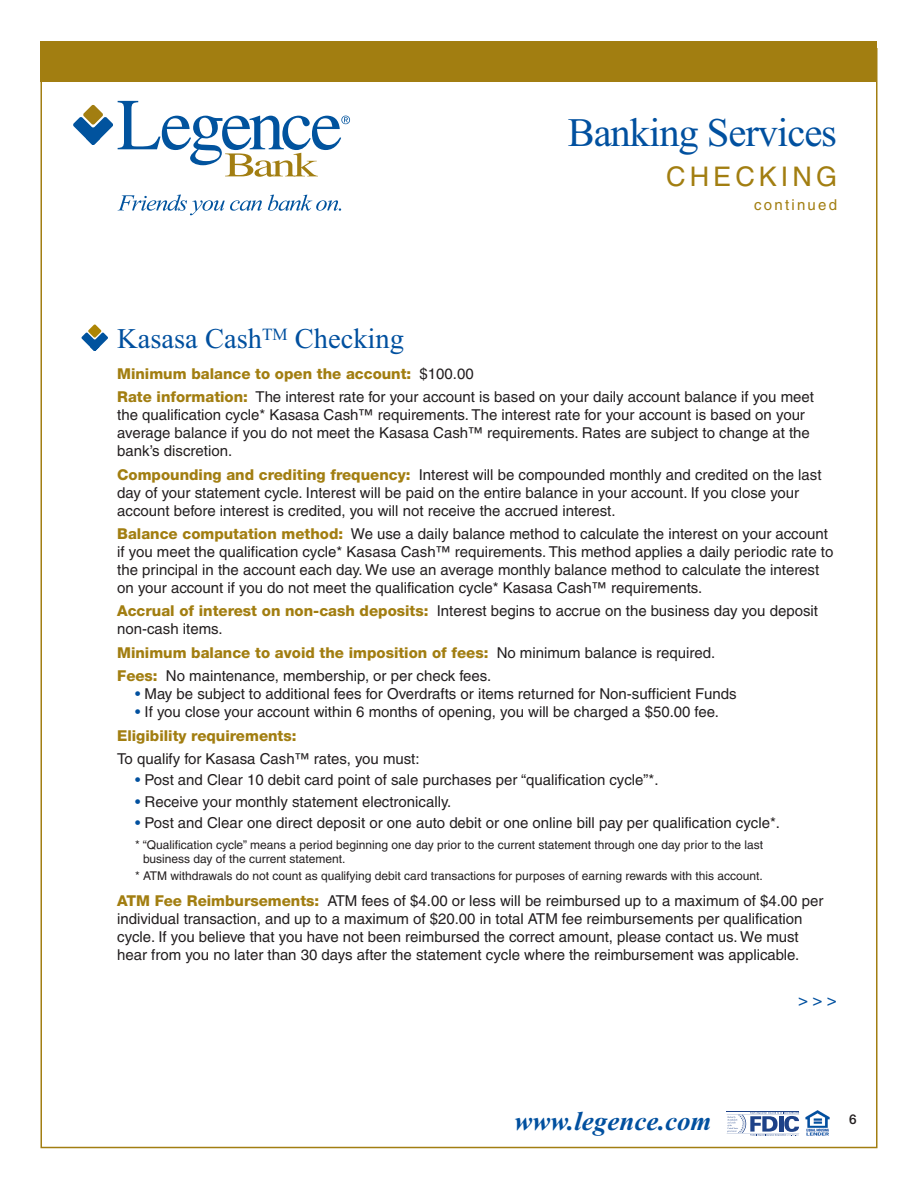
<style>
.page{position:relative;width:918px;height:1188px;background:#fff}
.page>*{position:absolute;margin:0;border:0;box-sizing:border-box;transform-origin:0 0}
.t1{font:40.5px "Times New Roman";letter-spacing:-.025em;color:#01509f}
.t2{font:28.5px "Times New Roman";color:#01509f}
.t3{font:italic 700 27px "Times New Roman";color:#01509f}
.t4{font:27px "Helvetica";letter-spacing:.15em;color:#a27e11}
.t5{font:17.25px "Helvetica";color:#01509f}
.t6{font:15px/18px "Helvetica";color:#231f20}
.t7{font:800 15px "Helvetica Neue";color:#a27e11}
.t8{font:15px "Helvetica";letter-spacing:.15em;color:#a27e11}
.t9{font:500 13.5px "Helvetica Neue";color:#231f20}
.t10{font:12px/14.4px "Helvetica";color:#231f20}
.s1{font-family:"Helvetica";font-weight:400;color:#231f20}
.s2{font-family:"Helvetica Neue";font-weight:800;color:#a27e11}
.s3{color:#01509f}
</style>
<div class="page">
<img style="left:805px;top:1110px;width:25px;height:26px">
<hr style="left:727px;top:1111px;width:72px;height:1px;background:#1e4288">
<svg style="left:727px;top:1112px;width:72px;height:24px"></svg>
<svg style="left:118px;top:194px;width:144px;height:21px"></svg>
<svg style="left:268px;top:195px;width:73px;height:16px"></svg>
<svg style="left:73px;top:101px;width:277px;height:76px"></svg>
<div style="left:40px;top:41px;width:837px;height:41px;background:#a27e11"></div>
<svg style="left:82px;top:325px;width:26px;height:26px"></svg>
<h1 class="t1" style="left:568px;top:118px;width:271px">Banking Services</h1>
<h3 class="t4" style="left:666px;top:167px;width:172px">CHECKING</h3>
<p class="t8" style="left:754px;top:199px;width:84px">continued</p>
<h2 class="t2" style="left:117px;top:328px;width:288px">Kasasa Cash<sup>TM</sup> Checking</h2>
<p class="t7" style="left:117px;top:368px;width:358px">Minimum balance to open the account: <span class="s1">$100.00</span></p>
<p class="t6" style="left:117px;top:389px;width:698px"><span class="s2">Rate information:</span> The interest rate for your account is based on your daily account balance if you meet the qualification cycle* Kasasa Cash™ requirements. The interest rate for your account is based on your average balance if you do not meet the Kasasa Cash™ requirements. Rates are subject to change at the bank’s discretion.</p>
<p class="t6" style="left:117px;top:467px;width:706px"><span class="s2">Compounding and crediting frequency:</span> Interest will be compounded monthly and credited on the last day of your statement cycle. Interest will be paid on the entire balance in your account. If you close your account before interest is credited, you will not receive the accrued interest.</p>
<p class="t6" style="left:117px;top:526px;width:718px"><span class="s2">Balance computation method:</span> We use a daily balance method to calculate the interest on your account if you meet the qualification cycle* Kasasa Cash™ requirements. This method applies a daily periodic rate to the principal in the account each day. We use an average monthly balance method to calculate the interest on your account if you do not meet the qualification cycle* Kasasa Cash™ requirements.</p>
<p class="t6" style="left:117px;top:604px;width:702px"><span class="s2">Accrual of interest on non-cash deposits:</span> Interest begins to accrue on the business day you deposit non-cash items.</p>
<p class="t7" style="left:117px;top:647px;width:600px">Minimum balance to avoid the imposition of fees: <span class="s1">No minimum balance is required.</span></p>
<p class="t6" style="left:117px;top:668px;width:376px"><span class="s2">Fees:</span> No maintenance, membership, or per check fees.</p>
<p class="t6" style="left:135px;top:686px;width:603px"><span class="s3">•</span> May be subject to additional fees for Overdrafts or items returned for Non-sufficient Funds</p>
<p class="t6" style="left:135px;top:704px;width:585px"><span class="s3">•</span> If you close your account within 6 months of opening, you will be charged a $50.00 fee.</p>
<p class="t7" style="left:117px;top:730px;width:181px">Eligibility requirements:</p>
<p class="t6" style="left:117px;top:751px;width:304px">To qualify for Kasasa Cash™ rates, you must:</p>
<p class="t6" style="left:135px;top:772px;width:525px"><span class="s3">•</span> Post and Clear 10 debit card point of sale purchases per “qualification cycle”*.</p>
<p class="t6" style="left:135px;top:794px;width:318px"><span class="s3">•</span> Receive your monthly statement electronically.</p>
<p class="t6" style="left:135px;top:815px;width:646px"><span class="s3">•</span> Post and Clear one direct deposit or one auto debit or one online bill pay per qualification cycle*.</p>
<p class="t10" style="left:143px;top:839px;width:622px;text-indent:-8px">* “Qualification cycle” means a period beginning one day prior to the current statement through one day prior to the last business day of the current statement.</p>
<p class="t10" style="left:135px;top:870px;width:629px">* ATM withdrawals do not count as qualifying debit card transactions for purposes of earning rewards with this account.</p>
<p class="t6" style="left:117px;top:893px;width:708px"><span class="s2">ATM Fee Reimbursements:</span> ATM fees of $4.00 or less will be reimbursed up to a maximum of $4.00 per individual transaction, and up to a maximum of $20.00 in total ATM fee reimbursements per qualification cycle. If you believe that you have not been reimbursed the correct amount, please contact us. We must hear from you no later than 30 days after the statement cycle where the reimbursement was applicable.</p>
<p class="t5" style="left:798px;top:994px;width:40px">&gt;&gt;&gt;</p>
<h3 class="t3" style="left:515px;top:1105px;width:198px">www.legence.com</h3>
<p class="t9" style="left:849px;top:1114px;width:9px">6</p>
</div>
